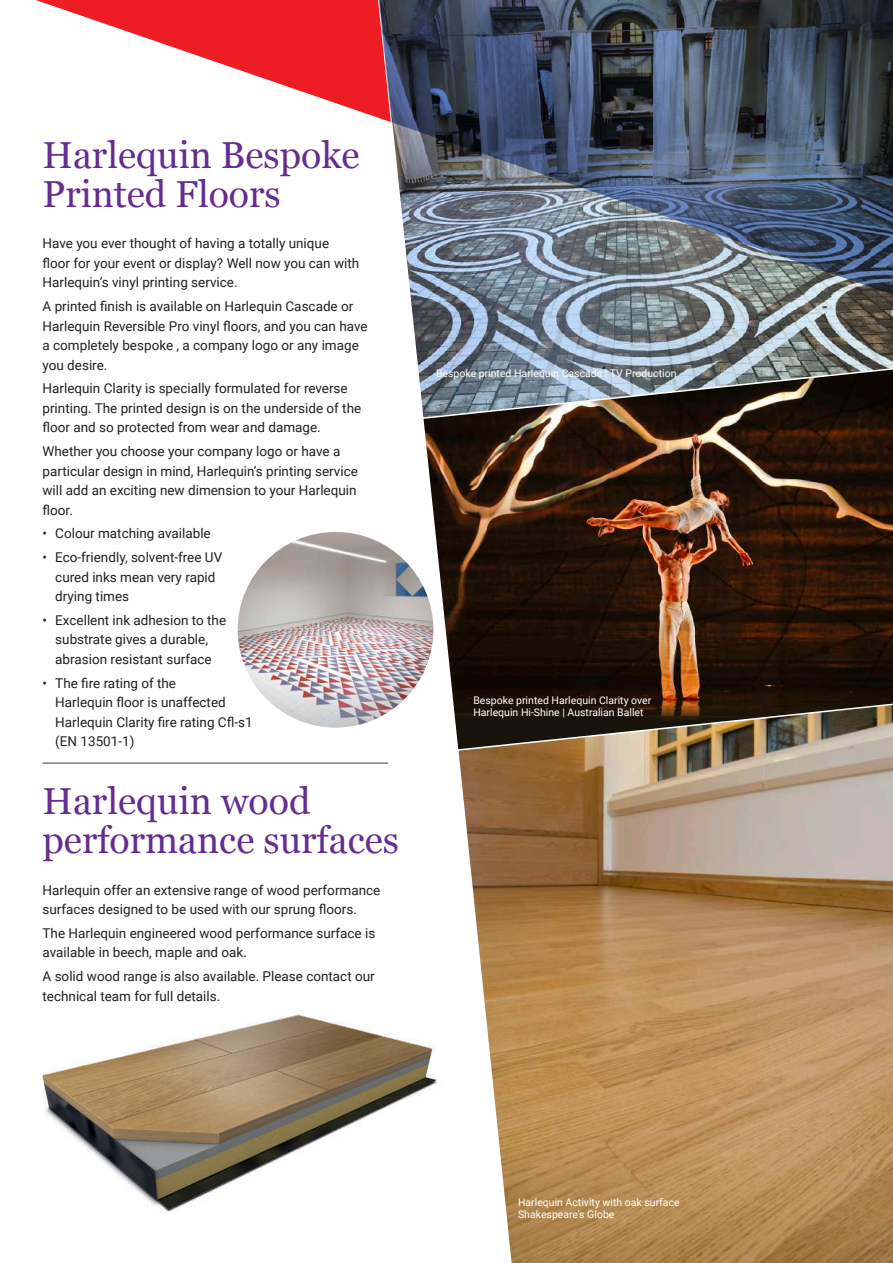
<style>
.page{position:relative;width:893px;height:1263px;background:#fff}
.page>*{position:absolute;margin:0;border:0;box-sizing:border-box;transform-origin:0 0}
.t1{font:37.5px/39px "Georgia";color:#652d91}
.t2{font:13.5px/19.5px "Roboto";color:#231f20}
.t3{font:10.5px/12px "Roboto";color:#fff}
</style>
<div class="page">
<svg style="left:36px;top:0;width:338px;height:117px"></svg>
<hr style="left:43px;top:763px;width:345px;height:1px;background:#3e3e3f">
<img style="left:458px;top:752px;width:435px;height:511px">
<img style="left:418px;top:420px;width:475px;height:332px">
<img style="left:374px;top:0;width:519px;height:420px">
<img style="left:42px;top:1014px;width:396px;height:198px">
<img style="left:377px;top:0;width:516px;height:299px">
<img style="left:238px;top:532px;width:195px;height:196px;border-radius:98px">
<h1 class="t1" style="left:43px;top:134px;width:319px">Harlequin Bespoke<br>Printed Floors</h1>
<p class="t2" style="left:43px;top:233px;width:318px">Have you ever thought of having a totally unique floor for your event or display? Well now you can with<br>Harlequin’s vinyl printing service.</p>
<p class="t2" style="left:43px;top:296px;width:327px">A printed finish is available on Harlequin Cascade or Harlequin Reversible Pro vinyl floors, and you can have a completely bespoke , a company logo or any image you desire.</p>
<p class="t2" style="left:43px;top:378px;width:320px">Harlequin Clarity is specially formulated for reverse printing. The printed design is on the underside of the floor and so protected from wear and damage.</p>
<p class="t2" style="left:43px;top:441px;width:317px">Whether you choose your company logo or have a particular design in mind, Harlequin’s printing service will add an exciting new dimension to your Harlequin floor.</p>
<p class="t2" style="left:43px;top:523px;width:170px">• Colour matching available</p>
<p class="t2" style="left:55px;top:547px;width:168px;text-indent:-13px">• Eco-friendly, solvent-free UV cured inks mean very rapid drying times</p>
<p class="t2" style="left:43px;top:610px;width:185px;text-align:center">• Excellent ink adhesion to the substrate gives a durable, abrasion resistant surface</p>
<p class="t2" style="left:55px;top:673px;width:199px;text-indent:-13px">• The fire rating of the<br>Harlequin floor is unaffected<br>Harlequin Clarity fire rating Cfl-s1 (EN 13501-1)</p>
<h1 class="t1" style="left:43px;top:780px;width:358px">Harlequin wood performance surfaces</h1>
<p class="t2" style="left:43px;top:879px;width:339px">Harlequin offer an extensive range of wood performance surfaces designed to be used with our sprung floors.</p>
<p class="t2" style="left:43px;top:923px;width:334px">The Harlequin engineered wood performance surface is available in beech, maple and oak.</p>
<p class="t2" style="left:43px;top:966px;width:334px">A solid wood range is also available. Please contact our technical team for full details.</p>
<p class="t3" style="left:436px;top:367px;width:242px">Bespoke printed Harlequin Cascade | TV Production</p>
<p class="t3" style="left:473px;top:694px;width:179px">Bespoke printed Harlequin Clarity over<br>Harlequin Hi-Shine | Australian Ballet</p>
<p class="t3" style="left:518px;top:1196px;width:163px">Harlequin Activity with oak surface<br>Shakespeare’s Globe</p>
</div>
